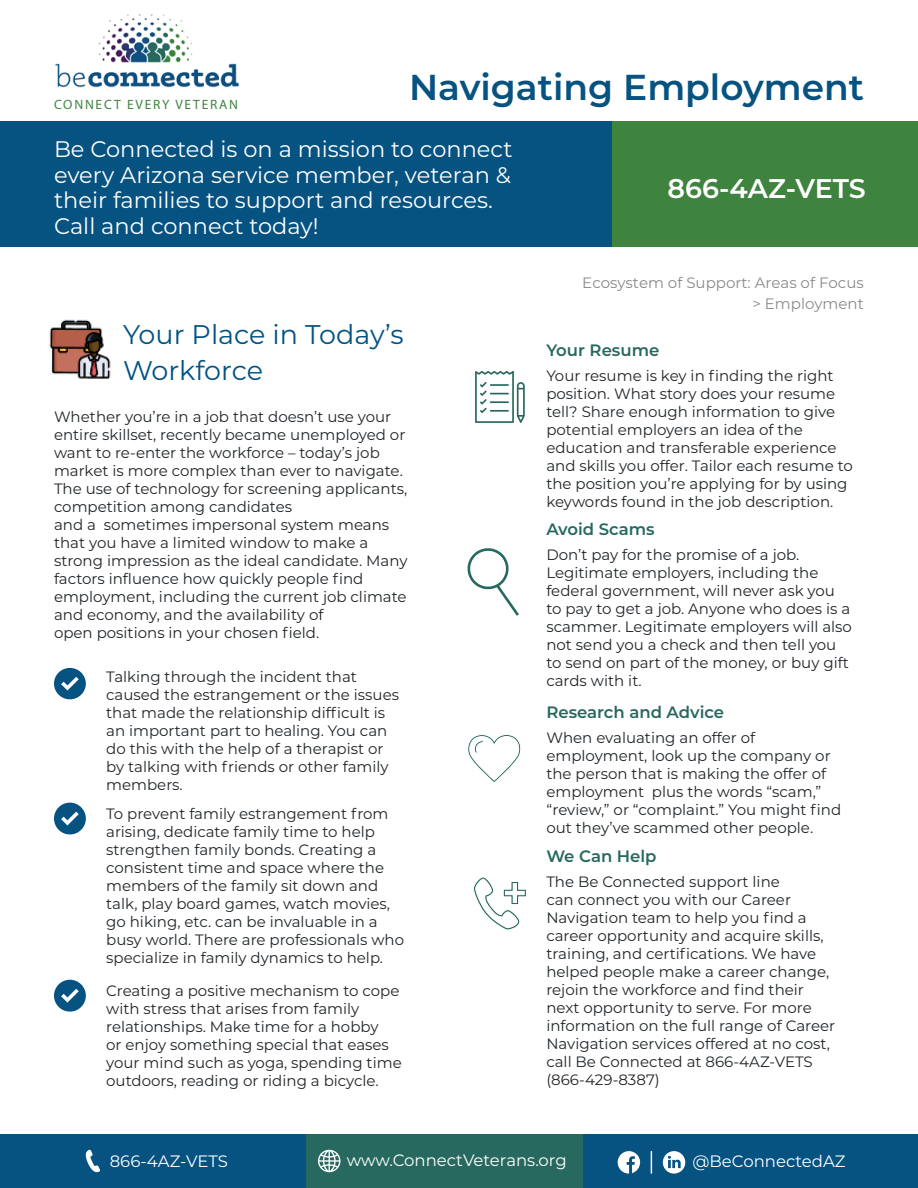
<style>
.page{position:relative;width:918px;height:1188px;background:#fff}
.page>*{position:absolute;margin:0;border:0;box-sizing:border-box;transform-origin:0 0}
.t1{font:600 36px "Montserrat";color:#065281}
.t2{font:27px/36px "Montserrat";color:#025382}
.t3{font:600 27px "Montserrat";color:#fff}
.t4{font:22.5px/25.5px "Montserrat";color:#fff}
.t5{font:16.5px "Montserrat";color:#fff}
.t6{font:600 16.5px "Montserrat";color:#27695f}
.t7{font:15px/18px "Montserrat";color:#212529}
.t8{font:15px/20.5px "Montserrat";color:#8a8a8a;text-align:right}
.t9{font:13.5px "Myriad Pro";letter-spacing:.13em;color:#3f843e}
</style>
<div class="page">
<svg style="left:475px;top:371px;width:50px;height:52px"></svg>
<svg style="left:467px;top:548px;width:52px;height:68px"></svg>
<svg style="left:467px;top:734px;width:54px;height:48px"></svg>
<svg style="left:473px;top:877px;width:53px;height:53px"></svg>
<svg style="left:54px;top:668px;width:32px;height:31px"></svg>
<svg style="left:54px;top:803px;width:32px;height:31px"></svg>
<svg style="left:54px;top:980px;width:32px;height:32px"></svg>
<img style="left:49px;top:319px;width:62px;height:60px">
<div style="left:306px;top:1134px;width:306px;height:54px;background:#27695f"></div>
<div style="left:0;top:1134px;width:306px;height:54px;background:#065281"></div>
<div style="left:583px;top:1134px;width:335px;height:54px;background:#065281"></div>
<svg style="left:86px;top:1150px;width:14px;height:22px"></svg>
<svg style="left:318px;top:1150px;width:22px;height:22px"></svg>
<svg style="left:618px;top:1151px;width:22px;height:23px"></svg>
<svg style="left:663px;top:1151px;width:22px;height:23px"></svg>
<svg style="left:651px;top:1151px;width:1px;height:23px"></svg>
<div style="left:0;top:122px;width:612px;height:126px;background:#065281"></div>
<div style="left:612px;top:122px;width:306px;height:126px;background:#3f843e"></div>
<img style="left:55px;top:14px;width:185px;height:74px">
<p class="t9" style="left:54px;top:96px;width:186px">CONNECT EVERY VETERAN</p>
<h1 class="t1" style="left:409px;top:62px;width:457px">Navigating Employment</h1>
<h3 class="t4" style="left:54px;top:136px;width:460px">Be Connected is on a mission to connect every Arizona service member, veteran &amp; their families to support and resources.<br>Call and connect today!</h3>
<h2 class="t2" style="left:123px;top:316px;width:282px">Your Place in Today’s<br>Workforce</h2>
<p class="t7" style="left:54px;top:408px;width:355px">Whether you’re in a job that doesn’t use your entire skillset, recently became unemployed or want to re-enter the workforce – today’s job market is more complex than ever to navigate.<br>The use of technology for screening applicants, competition among candidates<br>and a sometimes impersonal system means that you have a limited window to make a strong impression as the ideal candidate. Many factors influence how quickly people find employment, including the current job climate and economy, and the availability of<br>open positions in your chosen field.</p>
<p class="t7" style="left:106px;top:668px;width:294px">Talking through the incident that caused the estrangement or the issues that made the relationship difficult is an important part to healing. You can do this with the help of a therapist or by talking with friends or other family members.</p>
<p class="t7" style="left:106px;top:804px;width:300px">To prevent family estrangement from arising, dedicate family time to help strengthen family bonds. Creating a consistent time and space where the members of the family sit down and talk, play board games, watch movies, go hiking, etc. can be invaluable in a busy world. There are professionals who specialize in family dynamics to help.</p>
<p class="t7" style="left:106px;top:981px;width:297px">Creating a positive mechanism to cope with stress that arises from family relationships. Make time for a hobby<br>or enjoy something special that eases your mind such as yoga, spending time outdoors, reading or riding a bicycle.</p>
<h2 class="t3" style="left:668px;top:169px;width:200px">866-4AZ-VETS</h2>
<p class="t8" style="left:582px;top:272px;width:283px">Ecosystem of Support: Areas of Focus &gt; Employment</p>
<p class="t6" style="left:546px;top:339px;width:115px">Your Resume</p>
<p class="t7" style="left:546px;top:366px;width:308px">Your resume is key in finding the right position. What story does your resume tell? Share enough information to give potential employers an idea of the education and transferable experience and skills you offer. Tailor each resume to the position you’re applying for by using keywords found in the job description.</p>
<p class="t6" style="left:546px;top:518px;width:110px">Avoid Scams</p>
<p class="t7" style="left:546px;top:545px;width:307px">Don’t pay for the promise of a job.<br>Legitimate employers, including the federal government, will never ask you to pay to get a job. Anyone who does is a scammer. Legitimate employers will also not send you a check and then tell you to send on part of the money, or buy gift cards with it.</p>
<p class="t6" style="left:546px;top:700px;width:179px">Research and Advice</p>
<p class="t7" style="left:546px;top:728px;width:296px">When evaluating an offer of employment, look up the company or the person that is making the offer of employment plus the words “scam,” “review,” or “complaint.” You might find out they’ve scammed other people.</p>
<p class="t6" style="left:546px;top:844px;width:112px">We Can Help</p>
<p class="t7" style="left:546px;top:872px;width:290px">The Be Connected support line<br>can connect you with our Career Navigation team to help you find a career opportunity and acquire skills, training, and certifications. We have helped people make a career change, rejoin the workforce and find their next opportunity to serve. For more information on the full range of Career Navigation services offered at no cost, call Be Connected at 866-4AZ-VETS (866-429-8387)</p>
<p class="t5" style="left:110px;top:1150px;width:120px">866-4AZ-VETS</p>
<p class="t5" style="left:347px;top:1149px;width:221px">www.ConnectVeterans.org</p>
<p class="t5" style="left:692px;top:1150px;width:155px">@BeConnectedAZ</p>
</div>
